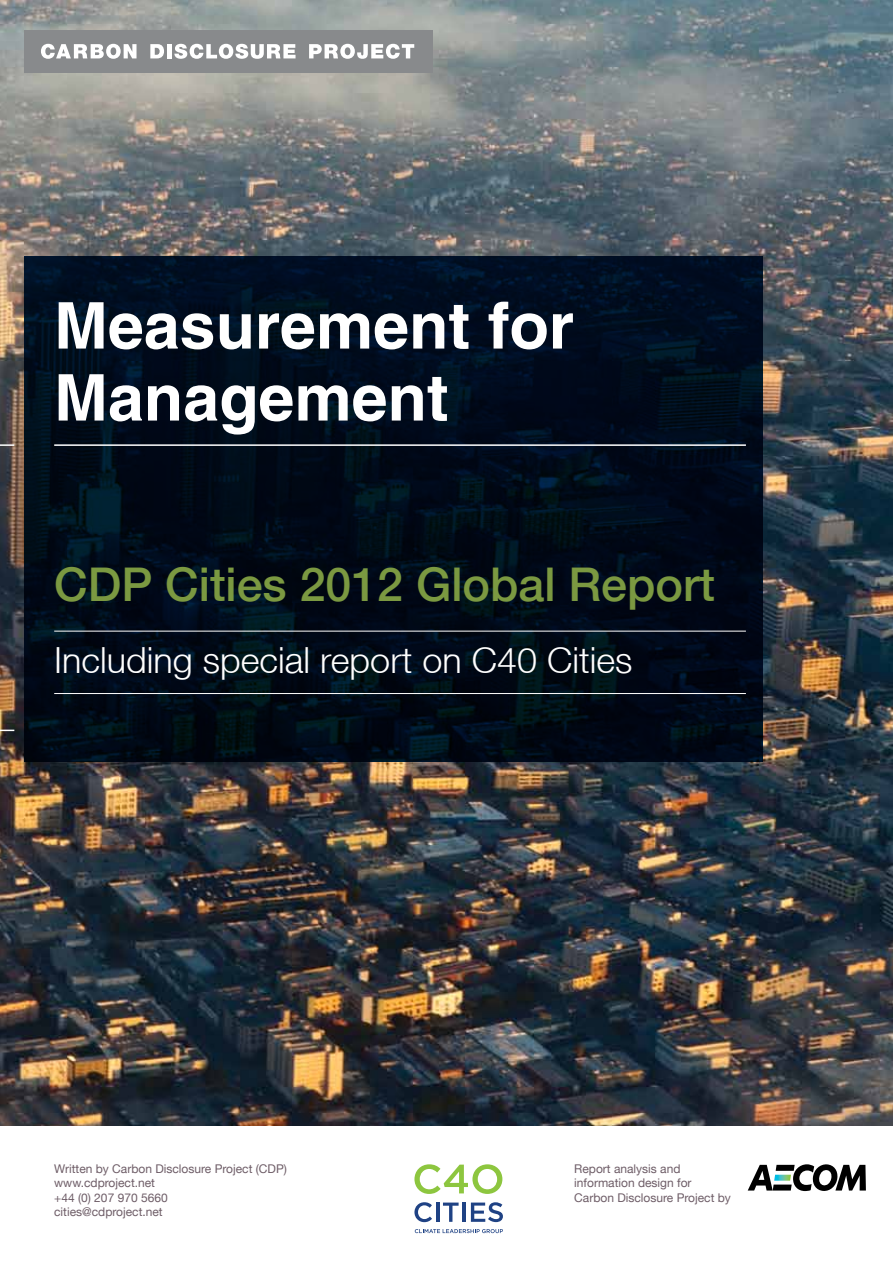
<style>
.page{position:relative;width:893px;height:1263px;background:#fff}
.page>*{position:absolute;margin:0;border:0;box-sizing:border-box;transform-origin:0 0}
.t1{font:700 64.5px/72px "Helv";color:#fff}
.t2{font:500 46.5px "Helvetica Neue LT";color:#7b9941}
.t3{font:300 36px "Helvetica Neue LT";color:#fff}
.t4{font:12px/14.4px "Helvetica Neue LT";color:#6e5d67}
</style>
<div class="page">
<img style="left:0;top:0;width:893px;height:1125px">
<svg style="left:24px;top:257px;width:739px;height:505px;background:#000b1a"></svg>
<hr style="left:54px;top:631px;width:692px;height:1px;background:#fff">
<hr style="left:54px;top:444px;width:692px;height:2px;background:#fff">
<hr style="left:54px;top:693px;width:692px;height:1px;background:#fff">
<div style="left:24px;top:30px;width:409px;height:43px;background:#888a8c"></div>
<svg style="left:41px;top:44px;width:96px;height:15px"></svg>
<svg style="left:150px;top:44px;width:14px;height:14px"></svg>
<div style="left:167px;top:44px;width:5px;height:14px;background:#fff"></div>
<svg style="left:174px;top:44px;width:122px;height:15px"></svg>
<svg style="left:309px;top:44px;width:105px;height:15px"></svg>
<svg style="left:415px;top:1229px;width:88px;height:4px"></svg>
<svg style="left:414px;top:1164px;width:88px;height:30px"></svg>
<svg style="left:414px;top:1202px;width:18px;height:20px"></svg>
<hr style="left:436px;top:1202px;width:3px;height:20px;background:#1f4284">
<svg style="left:443px;top:1202px;width:16px;height:20px"></svg>
<hr style="left:462px;top:1202px;width:4px;height:20px;background:#1f4284">
<svg style="left:471px;top:1202px;width:32px;height:20px"></svg>
<svg style="left:748px;top:1164px;width:118px;height:27px"></svg>
<svg style="left:0;top:730px;width:14px;height:1px"></svg>
<svg style="left:0;top:444px;width:14px;height:2px"></svg>
<h1 class="t1" style="left:54px;top:289px;width:521px">Measurement for<br>Management</h1>
<h2 class="t2" style="left:54px;top:556px;width:662px">CDP Cities 2012 Global Report</h2>
<h3 class="t3" style="left:54px;top:638px;width:580px">Including special report on C40 Cities</h3>
<p class="t4" style="left:54px;top:1161px;width:234px">Written by Carbon Disclosure Project (CDP) www.cdproject.net<br>+44 (0) 207 970 5660<br>cities@cdproject.net</p>
<p class="t4" style="left:574px;top:1161px;width:158px">Report analysis and information design for<br>Carbon Disclosure Project by</p>
</div>
